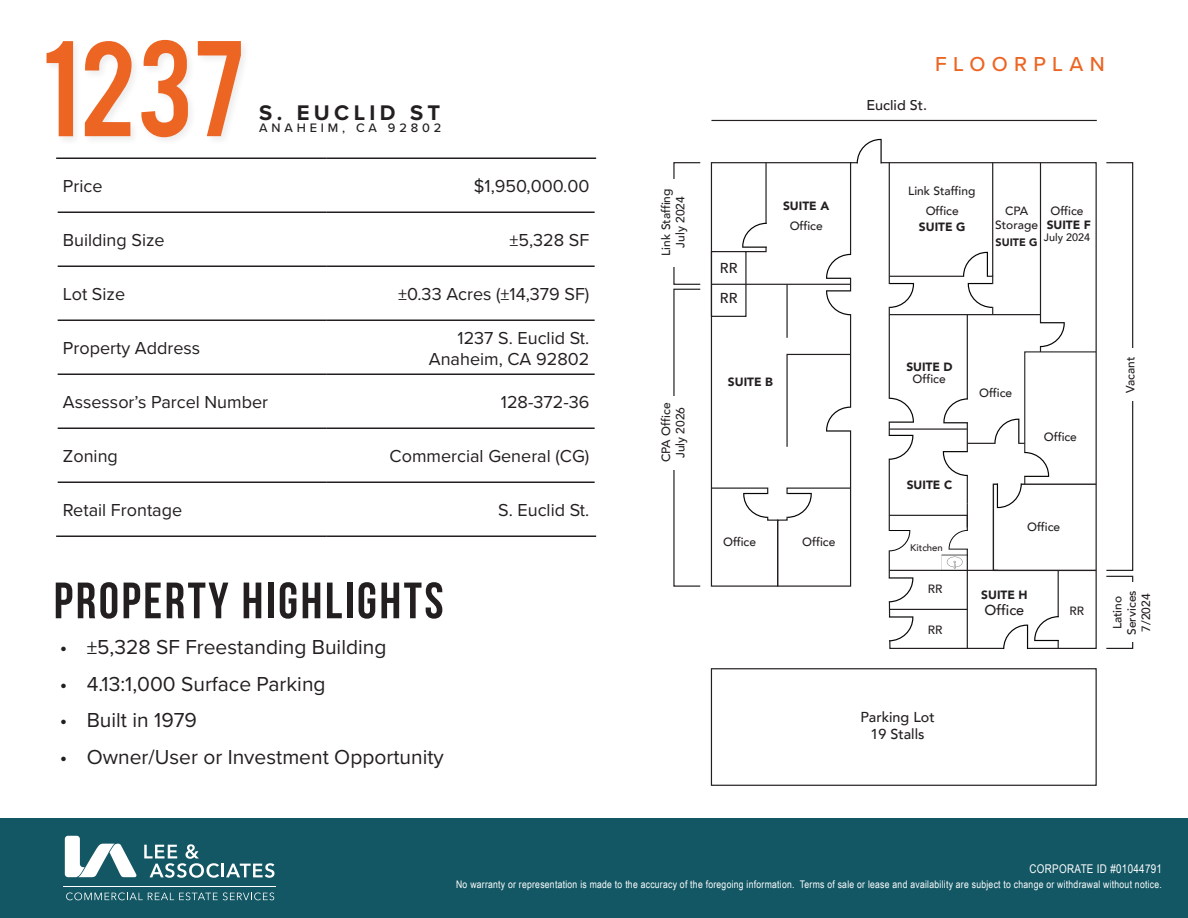
<style>
.page{position:relative;width:1188px;height:918px;background:#fff}
.page>*{position:absolute;margin:0;border:0;box-sizing:border-box;transform-origin:0 0}
.t1{font:106.8px "Bebas";color:#ec6523}
.t2{font:700 51px "Bebas Neue";letter-spacing:.05em;color:#231f20}
.t3{font:700 21.9px "Proxima Nova";letter-spacing:.2em;color:#231f20}
.t4{font:21px "Proxima Nova";color:#231f20}
.t5{font:500 21px "Proxima Nova";letter-spacing:.3em;color:#ec6523}
.t6{font:18px "Proxima Nova";color:#231f20}
.t7{font:500 14.4px/17.2px "Avenir";color:#231f20;text-align:center}
.t8{font:500 12.75px "Proxima Nova";letter-spacing:.3em;color:#231f20}
.t9{font:500 12px/14.4px "Avenir";color:#231f20;text-align:center}
.t10{font:900 12px "Avenir";color:#231f20}
.t11{font:12px "Arial Narrow";letter-spacing:.025em;color:#fff}
.t12{font:500 10.8px "Avenir";color:#231f20}
.t13{font:900 10.8px "Avenir";color:#231f20}
.t14{font:10.5px "Arial Narrow";letter-spacing:.025em;color:#fff}
.t15{font:500 9.6px "Avenir";color:#231f20}
</style>
<div class="page">
<div style="left:0;top:818px;width:1188px;height:100px;background:#135764"></div>
<svg style="left:144px;top:844px;width:130px;height:34px"></svg>
<svg style="left:65px;top:836px;width:72px;height:41px"></svg>
<svg style="left:66px;top:892px;width:208px;height:8px"></svg>
<hr style="left:64px;top:886px;width:212px;height:1px;background:#fff">
<hr style="left:56px;top:158px;width:270px;height:1px;background:#231f20">
<hr style="left:326px;top:158px;width:270px;height:1px;background:#231f20">
<hr style="left:58px;top:212px;width:268px;height:1px;background:#231f20">
<hr style="left:326px;top:212px;width:269px;height:1px;background:#231f20">
<hr style="left:58px;top:266px;width:268px;height:1px;background:#231f20">
<hr style="left:326px;top:266px;width:269px;height:1px;background:#231f20">
<hr style="left:58px;top:320px;width:268px;height:1px;background:#231f20">
<hr style="left:326px;top:320px;width:269px;height:1px;background:#231f20">
<hr style="left:58px;top:374px;width:268px;height:1px;background:#231f20">
<hr style="left:326px;top:374px;width:269px;height:1px;background:#231f20">
<hr style="left:58px;top:428px;width:268px;height:1px;background:#231f20">
<hr style="left:326px;top:428px;width:269px;height:1px;background:#231f20">
<hr style="left:58px;top:482px;width:268px;height:1px;background:#231f20">
<hr style="left:326px;top:482px;width:269px;height:1px;background:#231f20">
<hr style="left:56px;top:536px;width:270px;height:1px;background:#231f20">
<hr style="left:326px;top:536px;width:270px;height:1px;background:#231f20">
<div style="left:44px;top:37px;width:207px;height:109px;background:#231f20;opacity:.08"></div>
<hr style="left:711px;top:120px;width:386px;height:1px;background:#231f20">
<div style="left:711px;top:668px;width:386px;height:118px;border:1px solid #231f20"></div>
<svg style="left:710px;top:138px;width:387px;height:512px"></svg>
<div style="left:1106px;top:162px;width:27px;height:409px;border:1px solid #231f20"></div>
<div style="left:1106px;top:576px;width:27px;height:73px;border:1px solid #231f20"></div>
<div style="left:1114px;top:348px;width:38px;height:53px;background:#fff"></div>
<div style="left:1114px;top:583px;width:38px;height:59px;background:#fff"></div>
<hr style="left:968px;top:570px;width:30px;height:1px;background:#231f20">
<p class="t1" style="left:42px;top:11px;width:206px">1237</p>
<p class="t3" style="left:259px;top:96px;width:183px">S. EUCLID ST</p>
<p class="t8" style="left:259px;top:119px;width:184px">ANAHEIM, CA 92802</p>
<p class="t6" style="left:63px;top:173px;width:41px">Price</p>
<p class="t6" style="left:474px;top:173px;width:117px">$1,950,000.00</p>
<p class="t6" style="left:63px;top:227px;width:103px">Building Size</p>
<p class="t6" style="left:510px;top:227px;width:81px">±5,328 SF</p>
<p class="t6" style="left:63px;top:281px;width:64px">Lot Size</p>
<p class="t6" style="left:398px;top:281px;width:193px">±0.33 Acres (±14,379 SF)</p>
<p class="t6" style="left:63px;top:335px;width:139px">Property Address</p>
<p class="t6" style="left:458px;top:324px;width:133px">1237 S. Euclid St.</p>
<p class="t6" style="left:429px;top:346px;width:162px">Anaheim, CA 92802</p>
<p class="t6" style="left:63px;top:389px;width:207px">Assessor’s Parcel Number</p>
<p class="t6" style="left:501px;top:389px;width:90px">128-372-36</p>
<p class="t6" style="left:63px;top:443px;width:57px">Zoning</p>
<p class="t6" style="left:390px;top:443px;width:201px">Commercial General (CG)</p>
<p class="t6" style="left:63px;top:497px;width:121px">Retail Frontage</p>
<p class="t6" style="left:498px;top:497px;width:93px">S. Euclid St.</p>
<p class="t2" style="left:54px;top:573px;width:391px">PROPERTY HIGHLIGHTS</p>
<p class="t4" style="left:60px;top:631px;width:328px">• ±5,328 SF Freestanding Building</p>
<p class="t4" style="left:60px;top:668px;width:267px">• 4.13:1,000 Surface Parking</p>
<p class="t4" style="left:60px;top:705px;width:139px">• Built in 1979</p>
<p class="t4" style="left:60px;top:741px;width:386px">• Owner/User or Investment Opportunity</p>
<p class="t5" style="left:935px;top:48px;width:171px">FLOORPLAN</p>
<p class="t7" style="left:866px;top:95px;width:62px">Euclid St.</p>
<p class="t9" style="left:658px;top:256px;width:69px;rotate:-90deg">Link Staffing<br>July 2024</p>
<p class="t9" style="left:908px;top:183px;width:69px">Link Staffing</p>
<p class="t10" style="left:783px;top:195px;width:48px">SUITE A</p>
<p class="t9" style="left:926px;top:203px;width:35px">Office</p>
<p class="t9" style="left:995px;top:203px;width:44px">CPA<br>Storage</p>
<p class="t9" style="left:1050px;top:203px;width:35px">Office</p>
<p class="t12" style="left:1044px;top:228px;width:48px">July 2024</p>
<p class="t10" style="left:1047px;top:215px;width:46px">SUITE F</p>
<p class="t9" style="left:790px;top:218px;width:35px">Office</p>
<p class="t10" style="left:919px;top:217px;width:48px">SUITE G</p>
<p class="t13" style="left:996px;top:233px;width:43px">SUITE G</p>
<p class="t7" style="left:720px;top:259px;width:19px">RR</p>
<p class="t9" style="left:658px;top:462px;width:61px;rotate:-90deg">CPA Office<br>July 2026</p>
<p class="t7" style="left:720px;top:288px;width:19px">RR</p>
<p class="t10" style="left:728px;top:372px;width:46px">SUITE B</p>
<p class="t9" style="left:723px;top:534px;width:35px">Office</p>
<p class="t9" style="left:802px;top:534px;width:35px">Office</p>
<p class="t10" style="left:906px;top:356px;width:48px">SUITE D</p>
<p class="t9" style="left:913px;top:371px;width:35px">Office</p>
<p class="t10" style="left:907px;top:474px;width:47px">SUITE C</p>
<p class="t15" style="left:910px;top:539px;width:34px">Kitchen</p>
<p class="t9" style="left:928px;top:581px;width:16px">RR</p>
<p class="t9" style="left:928px;top:622px;width:16px">RR</p>
<p class="t9" style="left:979px;top:384px;width:35px">Office</p>
<p class="t9" style="left:1044px;top:429px;width:35px">Office</p>
<p class="t9" style="left:1027px;top:519px;width:35px">Office</p>
<p class="t10" style="left:981px;top:585px;width:48px">SUITE H</p>
<p class="t7" style="left:985px;top:601px;width:41px">Office</p>
<p class="t9" style="left:1069px;top:603px;width:16px">RR</p>
<p class="t9" style="left:1122px;top:393px;width:38px;rotate:-90deg">Vacant</p>
<p class="t9" style="left:1109px;top:635px;width:46px;rotate:-90deg">Latino<br>Services<br>7/2024</p>
<p class="t7" style="left:860px;top:708px;width:76px">Parking Lot<br>19 Stalls</p>
<p class="t11" style="left:1030px;top:860px;width:134px">CORPORATE ID #01044791</p>
<p class="t14" style="left:456px;top:877px;width:707px">No warranty or representation is made to the accuracy of the foregoing information. Terms of sale or lease and availability are subject to change or withdrawal without notice.</p>
</div>
